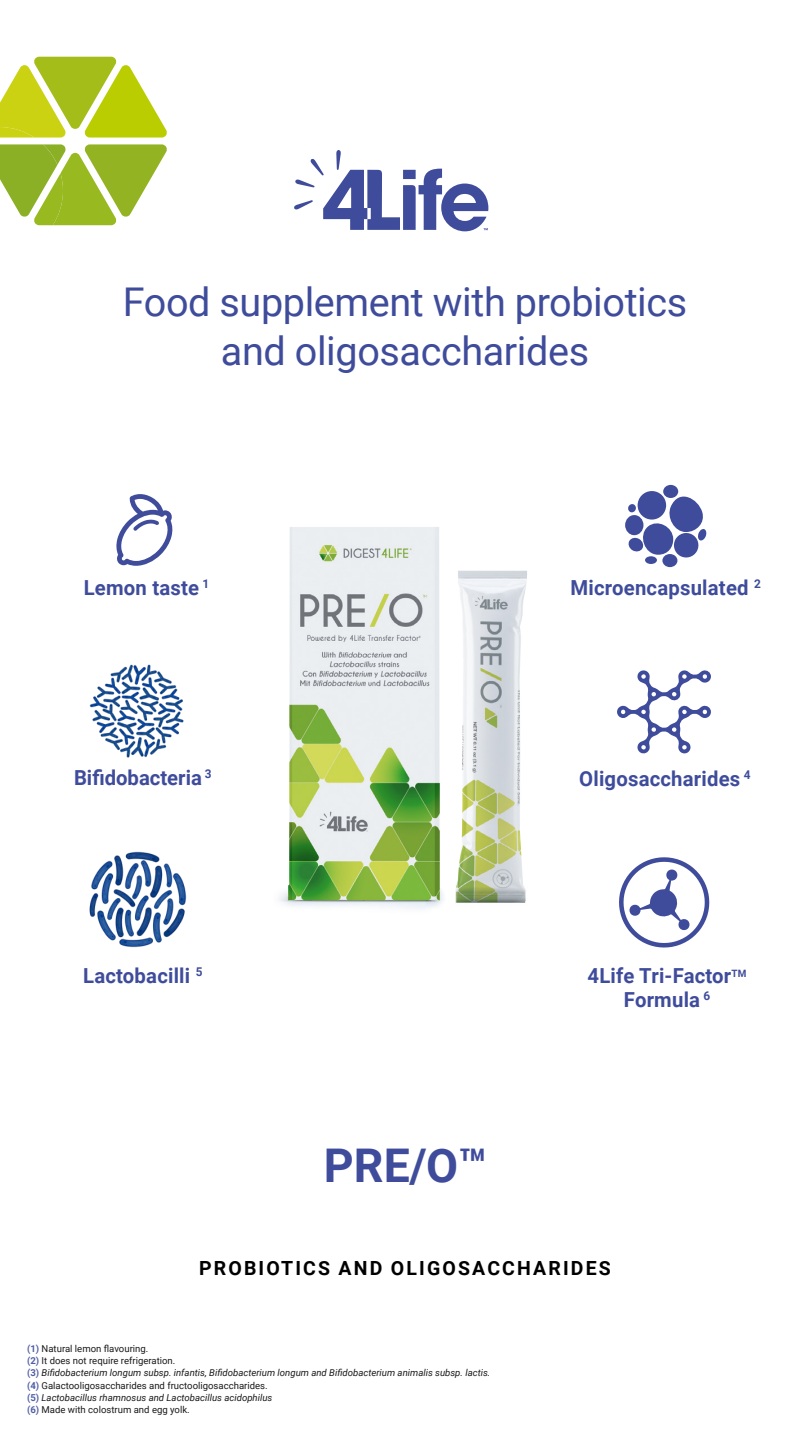
<style>
.page{position:relative;width:810px;height:1440px;background:#fff}
.page>*{position:absolute;margin:0;border:0;box-sizing:border-box;transform-origin:0 0}
.t1{font:700 46.42px "Roboto";color:#3f4c9b}
.t2{font:39.6px/48.8px "Roboto";letter-spacing:-.01em;color:#3f4c9b;text-align:center}
.t3{font:700 20.7px/24.5px "Roboto";letter-spacing:.01em;color:#3f4c9b;text-align:center}
.t4{font:700 19.5px "Roboto";letter-spacing:.11em;color:#000}
.t5{font:italic 9.6px/12.3px "Roboto";color:#1a1a1a}
.s1{font-weight:700;font-style:normal;color:#525ea5}
.s2{font-style:normal}
</style>
<div class="page">
<svg style="left:0;top:57px;width:167px;height:81px"></svg>
<svg style="left:0;top:144px;width:167px;height:81px"></svg>
<svg style="left:294px;top:150px;width:194px;height:81px"></svg>
<img style="left:279px;top:527px;width:248px;height:382px">
<svg style="left:619px;top:857px;width:91px;height:91px"></svg>
<svg style="left:116px;top:494px;width:57px;height:72px"></svg>
<svg style="left:617px;top:670px;width:94px;height:84px"></svg>
<svg style="left:625px;top:515px;width:18px;height:20px"></svg>
<div style="left:663px;top:485px;width:15px;height:13px;background:#3f4c9b;border-radius:50%"></div>
<div style="left:662px;top:554px;width:15px;height:13px;background:#3f4c9b;border-radius:50%"></div>
<div style="left:645px;top:556px;width:12px;height:8px;background:#3f4c9b;border-radius:50%"></div>
<svg style="left:628px;top:488px;width:79px;height:71px"></svg>
<img style="left:89px;top:664px;width:95px;height:94px">
<img style="left:89px;top:851px;width:98px;height:97px">
<h2 class="t2" style="left:123px;top:276px;width:566px">Food supplement with probiotics and oligosaccharides</h2>
<h3 class="t3" style="left:84px;top:575px;width:127px">Lemon taste <sup>1</sup></h3>
<h3 class="t3" style="left:571px;top:575px;width:192px">Microencapsulated <sup>2</sup></h3>
<h3 class="t3" style="left:74px;top:765px;width:139px">Bifidobacteria <sup>3</sup></h3>
<h3 class="t3" style="left:579px;top:766px;width:173px">Oligosaccharides <sup>4</sup></h3>
<h3 class="t3" style="left:83px;top:962px;width:121px">Lactobacilli <sup>5</sup></h3>
<h3 class="t3" style="left:588px;top:962px;width:160px">4Life Tri-Factor<sup>TM<br></sup>Formula <sup>6</sup></h3>
<h1 class="t1" style="left:324px;top:1133px;width:165px">PRE/O™</h1>
<h3 class="t4" style="left:199px;top:1254px;width:413px">PROBIOTICS AND OLIGOSACCHARIDES</h3>
<p class="t5" style="left:27px;top:1342px;width:465px"><span class="s1">(1)</span> <span class="s2">Natural lemon flavouring.<br></span><span class="s1">(2)</span> <span class="s2">It does not require refrigeration.<br></span><span class="s1">(3)</span> Bifidobacterium longum subsp. infantis, Bifidobacterium longum and Bifidobacterium animalis subsp. lactis. <span class="s1">(4)</span> <span class="s2">Galactooligosaccharides and fructooligosaccharides.<br></span><span class="s1">(5)</span> Lactobacillus rhamnosus and Lactobacillus acidophilus<br><span class="s1">(6)</span> <span class="s2">Made with colostrum and egg yolk.</span></p>
</div>
